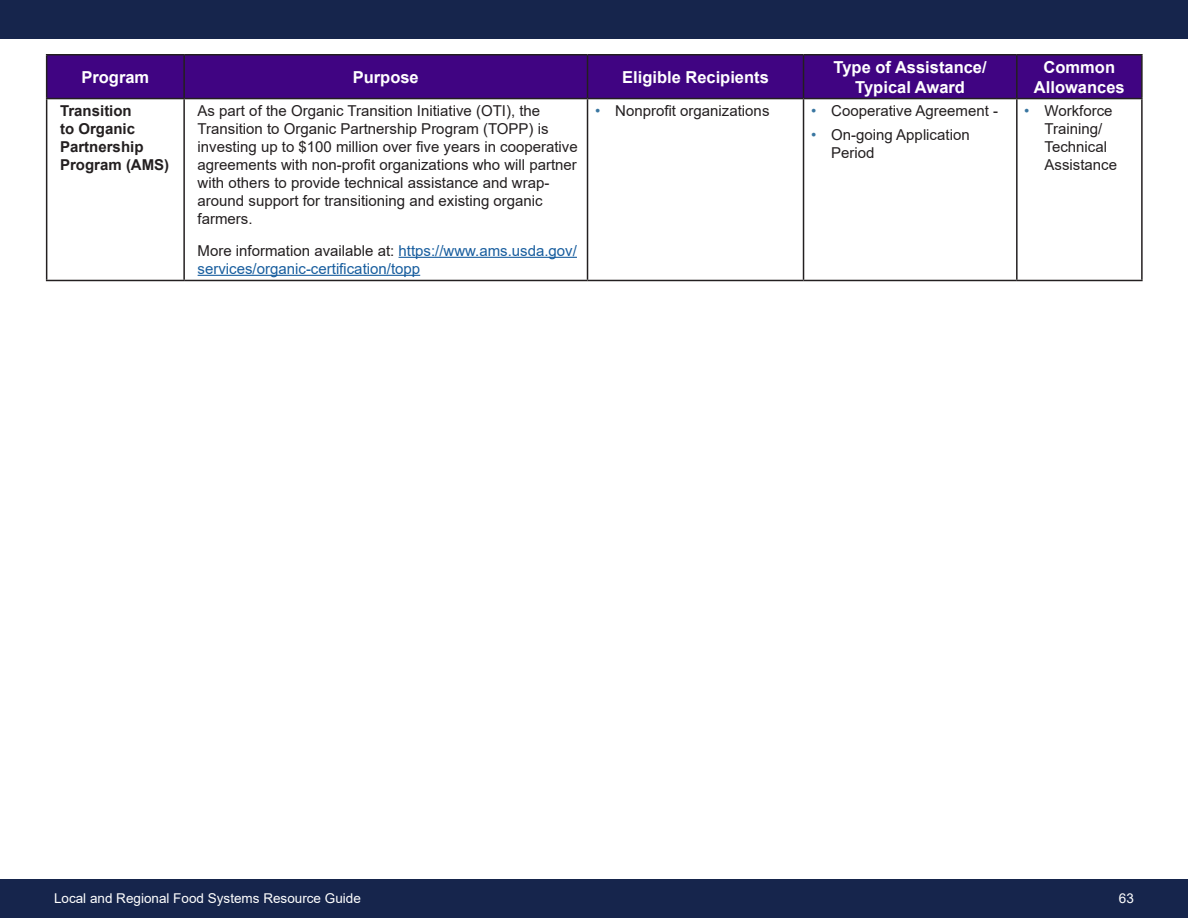
<style>
.page{position:relative;width:1188px;height:918px;background:#fff}
.page>*{position:absolute;margin:0;border:0;box-sizing:border-box;transform-origin:0 0}
.Table_Header_Row{font:700 16.5px/19.8px "Arial";color:#fff;text-align:center}
.Table_content{font:15px/18px "Arial";color:#231f20}
.Table_content-2{font:15px/18px "Arial";color:#175d9e}
.Table_content-3{font:700 15px/18px "Arial";color:#231f20}
.t1{font:13.5px "Arial";color:#fff}
.s1{color:#231f20}
.s2{color:#3976a1}
</style>
<div class="page">
<div style="left:0;top:879px;width:1188px;height:39px;background:#16254c"></div>
<div style="left:0;top:0;width:1188px;height:39px;background:#16254c"></div>
<div style="left:47px;top:56px;width:1094px;height:42px;background:#400482"></div>
<svg style="left:47px;top:99px;width:1094px;height:181px"></svg>
<hr style="left:183px;top:56px;width:2px;height:42px;background:#231f20">
<hr style="left:587px;top:56px;width:1px;height:42px;background:#231f20">
<hr style="left:803px;top:56px;width:1px;height:42px;background:#231f20">
<hr style="left:1016px;top:56px;width:2px;height:42px;background:#231f20">
<hr style="left:46px;top:54px;width:138px;height:2px;background:#231f20">
<hr style="left:46px;top:56px;width:1px;height:42px;background:#231f20">
<hr style="left:184px;top:54px;width:404px;height:2px;background:#231f20">
<hr style="left:588px;top:54px;width:216px;height:2px;background:#231f20">
<hr style="left:804px;top:54px;width:213px;height:2px;background:#231f20">
<hr style="left:1017px;top:54px;width:126px;height:2px;background:#231f20">
<hr style="left:1141px;top:56px;width:2px;height:42px;background:#231f20">
<hr style="left:46px;top:98px;width:138px;height:1px;background:#231f20">
<hr style="left:184px;top:98px;width:404px;height:1px;background:#231f20">
<hr style="left:588px;top:98px;width:216px;height:1px;background:#231f20">
<hr style="left:804px;top:98px;width:213px;height:1px;background:#231f20">
<hr style="left:1017px;top:98px;width:126px;height:1px;background:#231f20">
<hr style="left:46px;top:99px;width:1px;height:181px;background:#231f20">
<hr style="left:46px;top:280px;width:138px;height:1px;background:#231f20">
<hr style="left:183px;top:99px;width:2px;height:181px;background:#231f20">
<hr style="left:184px;top:280px;width:404px;height:1px;background:#231f20">
<hr style="left:587px;top:99px;width:1px;height:181px;background:#231f20">
<hr style="left:588px;top:280px;width:216px;height:1px;background:#231f20">
<hr style="left:803px;top:99px;width:1px;height:181px;background:#231f20">
<hr style="left:804px;top:280px;width:213px;height:1px;background:#231f20">
<hr style="left:1016px;top:99px;width:2px;height:181px;background:#231f20">
<hr style="left:1141px;top:99px;width:2px;height:181px;background:#231f20">
<hr style="left:1017px;top:280px;width:126px;height:1px;background:#231f20">
<hr style="left:399px;top:257px;width:178px;height:1px;background:#175d9e">
<hr style="left:198px;top:275px;width:222px;height:1px;background:#175d9e">
<p class="Table_Header_Row" style="left:81px;top:67px;width:69px">Program</p>
<p class="Table_Header_Row" style="left:353px;top:67px;width:68px">Purpose</p>
<p class="Table_Header_Row" style="left:622px;top:67px;width:148px">Eligible Recipients</p>
<p class="Table_Header_Row" style="left:834px;top:57px;width:155px">Type of Assistance/<br>Typical Award</p>
<p class="Table_Header_Row" style="left:1034px;top:57px;width:92px">Common<br>Allowances</p>
<p class="Table_content-3" style="left:60px;top:102px;width:111px">Transition<br>to Organic<br>Partnership<br>Program (AMS)</p>
<p class="Table_content" style="left:198px;top:102px;width:382px">As part of the Organic Transition Initiative (OTI), the Transition to Organic Partnership Program (TOPP) is investing up to $100 million over five years in cooperative agreements with non-profit organizations who will partner with others to provide technical assistance and wrap&shy;around support for transitioning and existing organic farmers.</p>
<p class="Table_content-2" style="left:198px;top:241px;width:381px"><span class="s1">More information available at:</span> https://www.ams.usda.gov/ services/organic-certification/topp</p>
<p class="Table_content" style="left:595px;top:102px;width:176px"><span class="s2">•</span> Nonprofit organizations</p>
<p class="Table_content" style="left:811px;top:102px;width:189px"><span class="s2">•</span> Cooperative Agreement -</p>
<p class="Table_content" style="left:831px;top:125px;width:140px;text-indent:-20px"><span class="s2">•</span> On-going Application<br>Period</p>
<p class="Table_content" style="left:1045px;top:102px;width:74px;text-indent:-20px"><span class="s2">•</span> Workforce<br>Training/<br>Technical<br>Assistance</p>
<p class="t1" style="left:54px;top:889px;width:308px">Local and Regional Food Systems Resource Guide</p>
<p class="t1" style="left:1119px;top:889px;width:17px">63</p>
</div>
